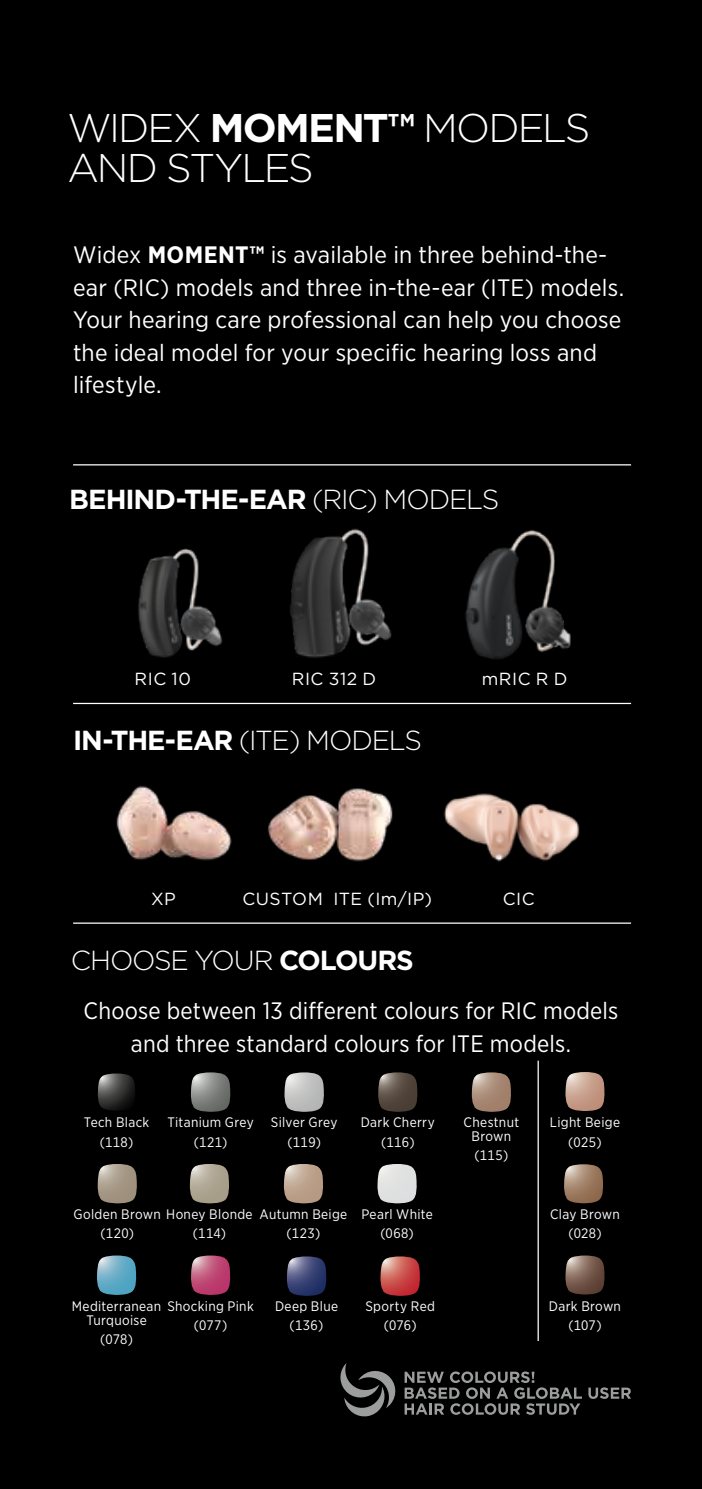
<style>
.page{position:relative;width:702px;height:1489px;background:#fff}
.page>*{position:absolute;margin:0;border:0;box-sizing:border-box;transform-origin:0 0}
.t1{font:300 40px/40px "Gotham";letter-spacing:-.045em;color:#fff}
.t2{font:300 27.5px "Gotham";letter-spacing:-.04em;color:#fff}
.t3{font:700 27.5px "Gotham";letter-spacing:-.035em;color:#fff}
.t4{font:23.75px/32.5px "Gotham Narrow";letter-spacing:.01em;color:#fff}
.t5{font:17.5px "Gotham";letter-spacing:.03em;color:#fff}
.t6{font:13.75px/19px "Gotham Narrow";letter-spacing:.025em;color:#fff;text-align:center}
.s1{font-weight:700}
.s2{font-weight:300}
</style>
<div class="page">
<div style="left:0;top:0;width:702px;height:1488px;background:#000"></div>
<img style="left:444px;top:793px;width:136px;height:69px">
<img style="left:116px;top:786px;width:116px;height:75px">
<img style="left:268px;top:788px;width:125px;height:74px">
<img style="left:138px;top:548px;width:84px;height:110px">
<img style="left:290px;top:528px;width:102px;height:130px">
<img style="left:465px;top:530px;width:106px;height:129px">
<svg style="left:565px;top:1255px;width:40px;height:39px;background:#6e574c"></svg>
<svg style="left:565px;top:1072px;width:40px;height:39px;background:#ae8e7e"></svg>
<svg style="left:564px;top:1164px;width:40px;height:39px;background:#8d735e"></svg>
<svg style="left:97px;top:1073px;width:38px;height:38px"></svg>
<svg style="left:190px;top:1072px;width:41px;height:40px;background:#727472"></svg>
<svg style="left:284px;top:1072px;width:40px;height:40px;background:#a8a8a8"></svg>
<svg style="left:378px;top:1072px;width:40px;height:40px;background:#524840"></svg>
<svg style="left:471px;top:1072px;width:40px;height:40px;background:#937a6a"></svg>
<svg style="left:97px;top:1164px;width:40px;height:39px;background:#958a7b"></svg>
<svg style="left:377px;top:1164px;width:40px;height:39px;background:#c4c5c5"></svg>
<svg style="left:283px;top:1164px;width:41px;height:39px;background:#a48f7d"></svg>
<svg style="left:189px;top:1164px;width:40px;height:39px;background:#9b9485"></svg>
<svg style="left:97px;top:1255px;width:40px;height:40px;background:#5c96ab"></svg>
<svg style="left:191px;top:1255px;width:40px;height:40px;background:#a5496b"></svg>
<svg style="left:380px;top:1256px;width:40px;height:40px;background:#b04d4b"></svg>
<svg style="left:286px;top:1256px;width:41px;height:40px;background:#3b436a"></svg>
<svg style="left:588px;top:1387px;width:43px;height:11px"></svg>
<svg style="left:404px;top:1371px;width:178px;height:43px"></svg>
<svg style="left:340px;top:1363px;width:56px;height:54px"></svg>
<hr style="left:537px;top:1060px;width:1px;height:280px;background:#fff">
<hr style="left:73px;top:702px;width:558px;height:2px;background:#fff">
<hr style="left:73px;top:464px;width:558px;height:1px;background:#fff">
<hr style="left:73px;top:922px;width:558px;height:1px;background:#fff">
<h1 class="t1" style="left:67px;top:107px;width:524px">WIDEX <span class="s1">MOMENT™</span> MODELS<br>AND STYLES</h1>
<p class="t4" style="left:73px;top:238px;width:552px">Widex <span class="s1">MOMENT™</span> is available in three behind-the&shy;ear (RIC) models and three in-the-ear (ITE) models.<br>Your hearing care professional can help you choose the ideal model for your specific hearing loss and lifestyle.</p>
<p class="t3" style="left:69px;top:480px;width:432px">BEHIND-THE-EAR <span class="s2">(RIC) MODELS</span></p>
<p class="t5" style="left:135px;top:667px;width:58px">RIC 10</p>
<p class="t5" style="left:292px;top:667px;width:86px">RIC 312 D</p>
<p class="t5" style="left:481px;top:667px;width:87px">mRIC R D</p>
<p class="t2" style="left:73px;top:722px;width:350px"><span class="s1">IN-THE-EAR</span> (ITE) MODELS</p>
<p class="t5" style="left:151px;top:887px;width:26px">XP</p>
<p class="t5" style="left:242px;top:887px;width:191px">CUSTOM ITE (Im/IP)</p>
<p class="t5" style="left:502px;top:887px;width:33px">CIC</p>
<p class="t2" style="left:71px;top:942px;width:344px">CHOOSE YOUR <span class="s1">COLOURS</span></p>
<p class="t4" style="left:84px;top:994px;width:536px;text-align:center">Choose between 13 different colours for RIC models and three standard colours for ITE models.</p>
<p class="t6" style="left:84px;top:1112px;width:67px">Tech Black (118)</p>
<p class="t6" style="left:167px;top:1112px;width:88px">Titanium Grey (121)</p>
<p class="t6" style="left:271px;top:1112px;width:68px">Silver Grey (119)</p>
<p class="t6" style="left:361px;top:1112px;width:75px">Dark Cherry (116)</p>
<p class="t6" style="left:550px;top:1112px;width:72px">Light Beige (025)</p>
<p class="t6" style="left:463px;top:1115px;width:57px;line-height:13.8px">Chestnut<br>Brown</p>
<p class="t6" style="left:474px;top:1145px;width:35px">(115)</p>
<p class="t6" style="left:100px;top:1204px;width:154px;text-align:left;text-indent:-27px">Golden Brown Honey Blonde (120)</p>
<p class="t6" style="left:260px;top:1204px;width:89px">Autumn Beige (123)</p>
<p class="t6" style="left:550px;top:1204px;width:71px">Clay Brown (028)</p>
<p class="t6" style="left:361px;top:1204px;width:73px">Pearl White (068)</p>
<p class="t6" style="left:193px;top:1223px;width:35px">(114)</p>
<p class="t6" style="left:86px;top:1298px;width:169px;line-height:13.8px;text-align:left;text-indent:-15px">Mediterranean Shocking Pink<br>Turquoise</p>
<p class="t6" style="left:100px;top:1328px;width:34px">(078)</p>
<p class="t6" style="left:194px;top:1315px;width:35px">(077)</p>
<p class="t6" style="left:275px;top:1296px;width:65px">Deep Blue (136)</p>
<p class="t6" style="left:365px;top:1296px;width:71px">Sporty Red (076)</p>
<p class="t6" style="left:549px;top:1296px;width:73px">Dark Brown (107)</p>
</div>
